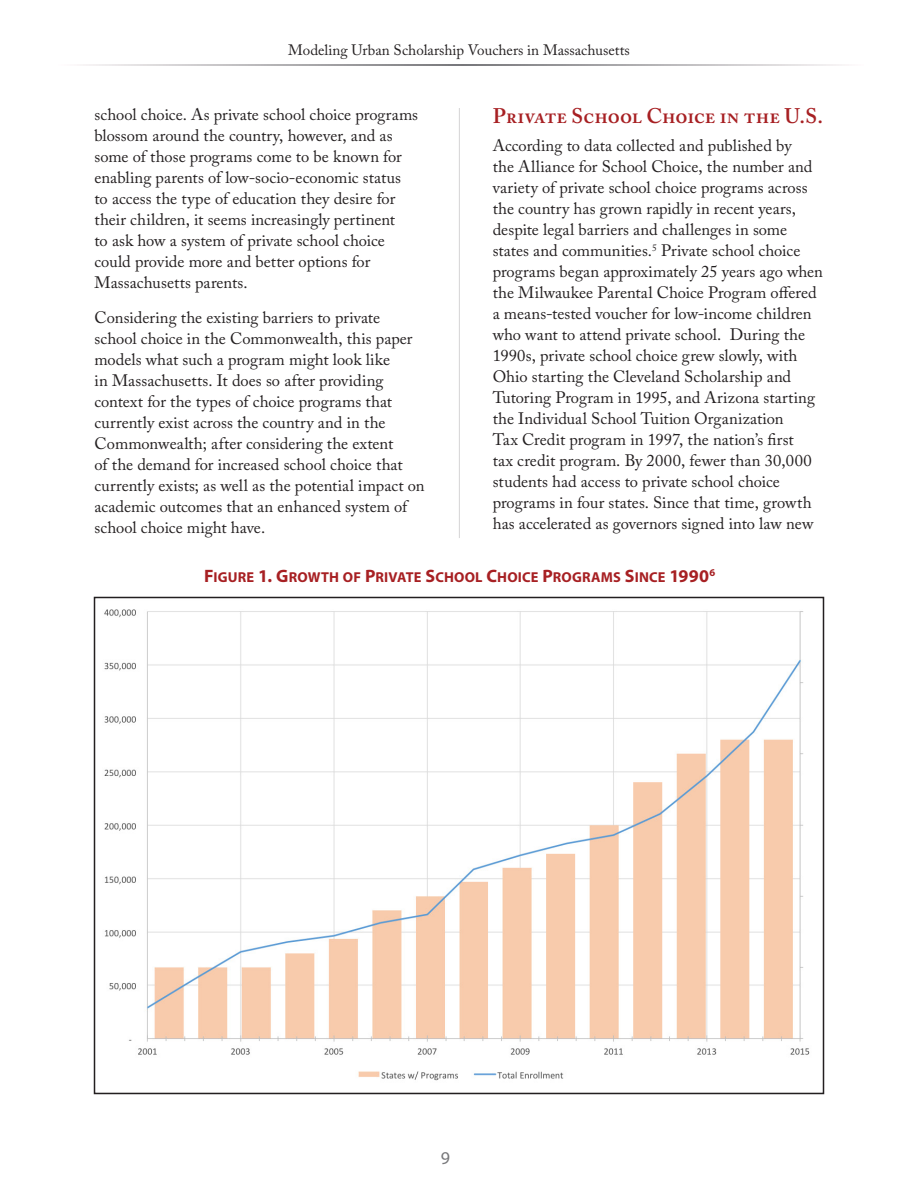
<style>
.page{position:relative;width:918px;height:1188px;background:#fff}
.page>*{position:absolute;margin:0;border:0;box-sizing:border-box;transform-origin:0 0}
.t1{font:600 21px "Adobe Caslon Pro";color:#a72023}
.t2{font:18px "Myriad Pro";color:#77777a}
.t3{font:16.5px/21px "Adobe Caslon Pro";color:#231f20}
.t4{font:15px "Adobe Caslon Pro";color:#231f20}
.Body_Copy{font:14.4px "Myriad Pro Bold SC800";letter-spacing:.01em;color:#a72023}
.s1{font-size:18px}
</style>
<div class="page">
<svg style="left:83px;top:65px;width:759px;height:1px"></svg>
<hr style="left:459px;top:108px;width:1px;height:430px;background:#d6d4d6">
<img style="left:104px;top:609px;width:706px;height:472px">
<div style="left:94px;top:597px;width:730px;height:497px;border:2px solid #231f20"></div>
<p class="t4" style="left:288px;top:41px;width:343px">Modeling Urban Scholarship Vouchers in Massachusetts</p>
<p class="t3" style="left:94px;top:104px;width:325px">school choice. As private school choice programs blossom around the country, however, and as some of those programs come to be known for enabling parents of low-socio-economic status to access the type of education they desire for their children, it seems increasingly pertinent<br>to ask how a system of private school choice could provide more and better options for Massachusetts parents.</p>
<p class="t3" style="left:94px;top:306px;width:332px">Considering the existing barriers to private school choice in the Commonwealth, this paper models what such a program might look like<br>in Massachusetts. It does so after providing context for the types of choice programs that currently exist across the country and in the Commonwealth; after considering the extent<br>of the demand for increased school choice that currently exists; as well as the potential impact on academic outcomes that an enhanced system of school choice might have.</p>
<p class="t1" style="left:493px;top:104px;width:332px">Private School Choice in the U.S.</p>
<p class="t3" style="left:493px;top:135px;width:332px">According to data collected and published by<br>the Alliance for School Choice, the number and variety of private school choice programs across the country has grown rapidly in recent years, despite legal barriers and challenges in some states and communities.<sup>5</sup> Private school choice programs began approximately 25 years ago when the Milwaukee Parental Choice Program offered a means-tested voucher for low-income children who want to attend private school. During the 1990s, private school choice grew slowly, with Ohio starting the Cleveland Scholarship and Tutoring Program in 1995, and Arizona starting the Individual School Tuition Organization<br>Tax Credit program in 1997, the nation’s first<br>tax credit program. By 2000, fewer than 30,000 students had access to private school choice programs in four states. Since that time, growth has accelerated as governors signed into law new</p>
<p class="Body_Copy" style="left:204px;top:568px;width:512px"><span class="s1">F</span>IGURE <span class="s1">1. G</span>ROWTH OF <span class="s1">P</span>RIVATE <span class="s1">S</span>CHOOL <span class="s1">C</span>HOICE <span class="s1">P</span>ROGRAMS <span class="s1">S</span>INCE <span class="s1">1990</span><sup>6</sup></p>
<p class="t2" style="left:441px;top:1147px;width:11px">9</p>
</div>
